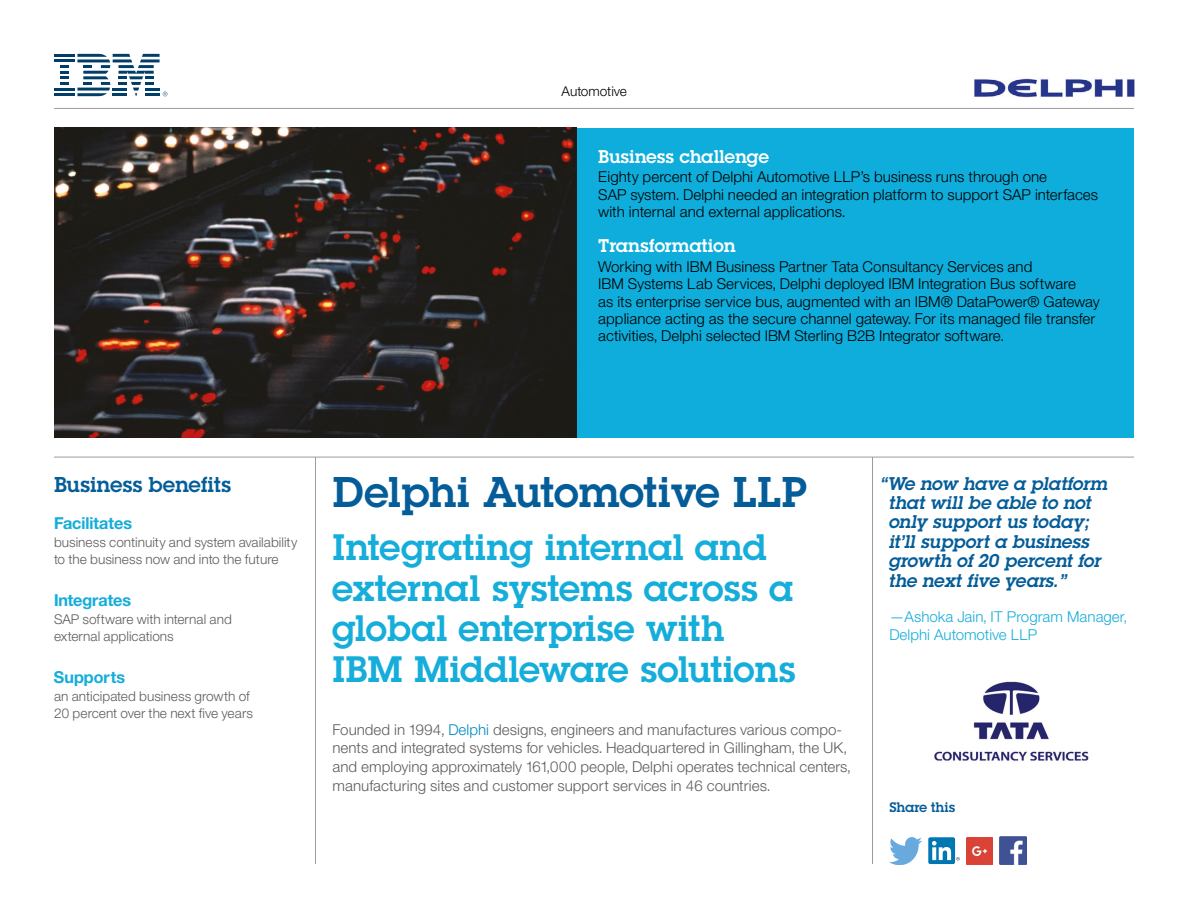
<style>
.page{position:relative;width:1188px;height:918px;background:#fff}
.page>*{position:absolute;margin:0;border:0;box-sizing:border-box;transform-origin:0 0}
.t1{font:42px "Lubalin Demifor IBM";color:#045d99}
.t2{font:36px/40.5px "Lubalin Demifor IBM";color:#15adda}
.t3{font:21px "Lubalin Demifor IBM";color:#045d99}
.t4{font:18px/19.5px "Lubalin Demi Italicfor IBM";color:#045d99}
.t5{font:18px "Lubalin Demifor IBM";color:#fff}
.t6{font:16.5px "Helv Neue Boldfor IBM";color:#15adda}
.t7{font:15px/17.2px "Helv Neue Lightfor IBM";color:#000}
.t8{font:15px/18.8px "Helv Neue Lightfor IBM";color:#5f5b5c}
.t9{font:15px/18px "Helv Neue Lightfor IBM";color:#15adda}
.t10{font:13.5px/17.2px "Helv Neue Lightfor IBM";color:#5f5b5c}
.t11{font:13.5px "Helv Neue Lightfor IBM";color:#000}
.t12{font:13.5px "Lubalin Demifor IBM";color:#045d99}
.s1{color:#0088c0}
</style>
<div class="page">
<hr style="left:315px;top:457px;width:1px;height:407px;background:#9d9b9d">
<hr style="left:872px;top:457px;width:1px;height:407px;background:#9d9b9d">
<hr style="left:54px;top:108px;width:1080px;height:1px;background:#9d9b9d">
<hr style="left:54px;top:457px;width:1080px;height:1px;background:#9d9b9d">
<div style="left:577px;top:128px;width:557px;height:310px;background:#0eaddb"></div>
<hr style="left:54px;top:54px;width:21px;height:3px;background:#003e69">
<hr style="left:54px;top:59px;width:21px;height:3px;background:#003e69">
<hr style="left:54px;top:88px;width:21px;height:3px;background:#003e69">
<svg style="left:60px;top:65px;width:9px;height:20px"></svg>
<hr style="left:54px;top:93px;width:21px;height:3px;background:#003e69">
<svg style="left:77px;top:54px;width:90px;height:42px"></svg>
<img style="left:973px;top:77px;width:162px;height:21px">
<img style="left:54px;top:128px;width:523px;height:310px">
<img style="left:890px;top:838px;width:32px;height:26px">
<div style="left:928px;top:837px;width:27px;height:27px;background:#0076b3;border-radius:2px"></div>
<svg style="left:932px;top:841px;width:28px;height:20px"></svg>
<img style="left:966px;top:837px;width:27px;height:27px">
<img style="left:999px;top:837px;width:27px;height:27px">
<img style="left:934px;top:681px;width:155px;height:80px">
<p class="t11" style="left:562px;top:83px;width:67px">Automotive</p>
<h2 class="t5" style="left:598px;top:144px;width:172px">Business challenge</h2>
<p class="t7" style="left:598px;top:168px;width:501px">Eighty percent of Delphi Automotive LLP’s business runs through one<br>SAP system. Delphi needed an integration platform to support SAP interfaces with internal and external applications.</p>
<h2 class="t5" style="left:598px;top:234px;width:139px">Transformation</h2>
<p class="t7" style="left:598px;top:258px;width:503px">Working with IBM Business Partner Tata Consultancy Services and<br>IBM Systems Lab Services, Delphi deployed IBM Integration Bus software<br>as its enterprise service bus, augmented with an IBM® DataPower® Gateway appliance acting as the secure channel gateway. For its managed file transfer activities, Delphi selected IBM Sterling B2B Integrator software.</p>
<p class="t3" style="left:54px;top:470px;width:179px">Business benefits</p>
<p class="t6" style="left:54px;top:513px;width:79px">Facilitates</p>
<p class="t10" style="left:54px;top:533px;width:245px">business continuity and system availability to the business now and into the future</p>
<p class="t6" style="left:54px;top:590px;width:79px">Integrates</p>
<p class="t10" style="left:54px;top:610px;width:179px">SAP software with internal and external applications</p>
<p class="t6" style="left:54px;top:667px;width:73px">Supports</p>
<p class="t10" style="left:54px;top:687px;width:200px">an anticipated business growth of<br>20 percent over the next five years</p>
<h1 class="t1" style="left:333px;top:464px;width:476px">Delphi Automotive LLP</h1>
<h2 class="t2" style="left:333px;top:526px;width:465px">Integrating internal and external systems across a global enterprise with<br>IBM Middleware solutions</h2>
<p class="t8" style="left:333px;top:720px;width:520px">Founded in 1994, <span class="s1">Delphi</span> designs, engineers and manufactures various compo&shy;nents and integrated systems for vehicles. Headquartered in Gillingham, the UK, and employing approximately 161,000 people, Delphi operates technical centers, manufacturing sites and customer support services in 46 countries.</p>
<p class="t4" style="left:889px;top:473px;width:221px;text-indent:-8px">“We now have a platform that will be able to not only support us today; it’ll support a business growth of 20 percent for the next five years.”</p>
<p class="t9" style="left:889px;top:607px;width:239px">—Ashoka Jain, IT Program Manager,<br>Delphi Automotive LLP</p>
<p class="t12" style="left:890px;top:798px;width:67px">Share this</p>
</div>
